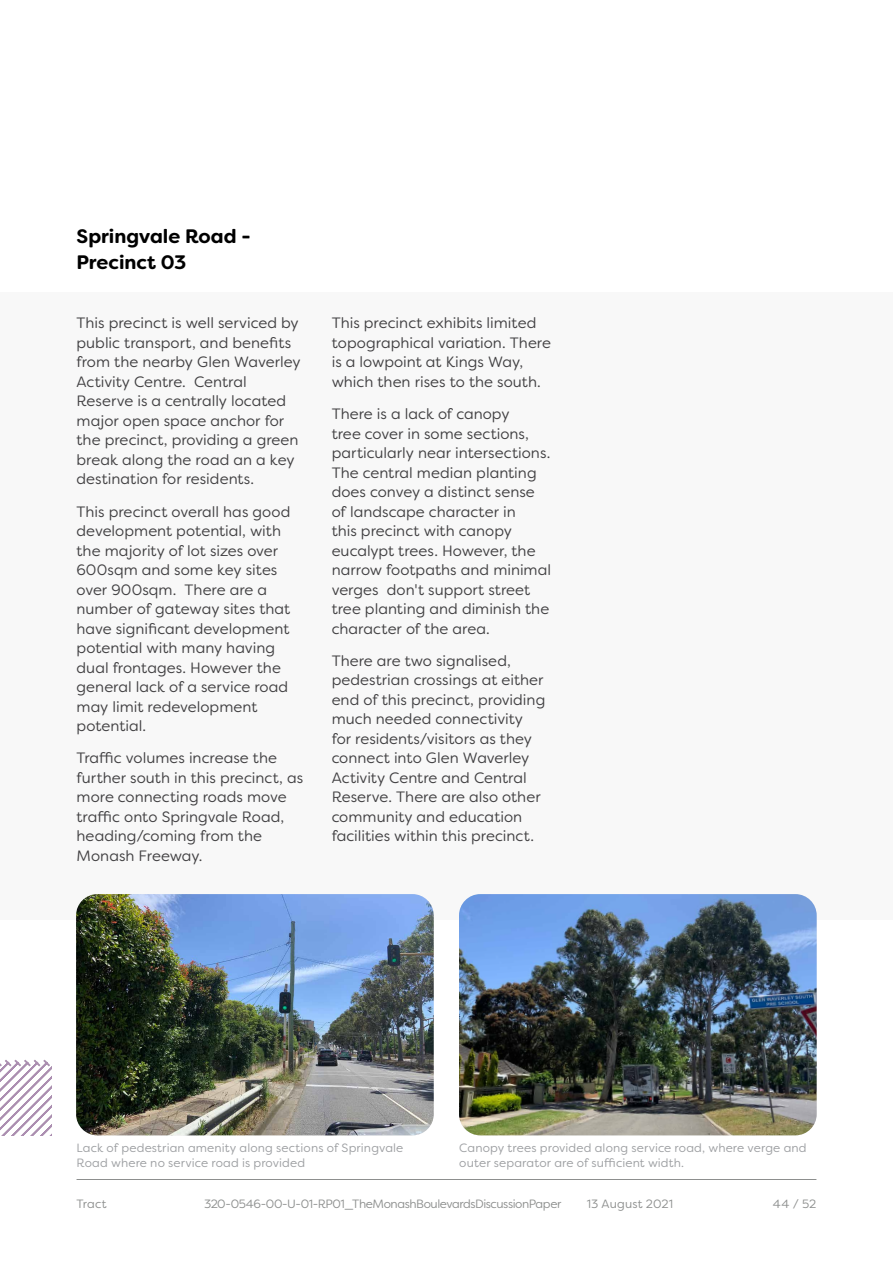
<style>
.page{position:relative;width:893px;height:1263px;background:#fff}
.page>*{position:absolute;margin:0;border:0;box-sizing:border-box;transform-origin:0 0}
.t1{font:700 19.5px/25.5px "Filson Soft";color:#000}
.t2{font:15px/19.5px "Filson Soft";color:#414042}
.t3{font:12px/15px "Filson Soft";letter-spacing:.01em;color:#9d9fa2}
.t4{font:12px "Filson Soft";letter-spacing:-.035em;color:#8d8f8e}
.t5{font:12px "Filson Soft";letter-spacing:.01em;color:#8d8f8e}
</style>
<div class="page">
<div style="left:0;top:292px;width:893px;height:628px;background:#f8f8f8"></div>
<svg style="left:0;top:1059px;width:51px;height:76px"></svg>
<img style="left:459px;top:894px;width:358px;height:241px">
<img style="left:76px;top:894px;width:358px;height:241px">
<hr style="left:77px;top:1179px;width:739px;height:1px;background:#8d8f8e">
<h1 class="t1" style="left:77px;top:223px;width:176px">Springvale Road -<br>Precinct 03</h1>
<p class="t2" style="left:77px;top:313px;width:226px">This precinct is well serviced by public transport, and benefits from the nearby Glen Waverley<br>Activity Centre. Central<br>Reserve is a centrally located major open space anchor for the precinct, providing a green break along the road an a key destination for residents.</p>
<p class="t2" style="left:77px;top:502px;width:215px">This precinct overall has good development potential, with the majority of lot sizes over<br>600sqm and some key sites over 900sqm. There are a number of gateway sites that have significant development potential with many having dual frontages. However the general lack of a service road may limit redevelopment potential.</p>
<p class="t2" style="left:77px;top:748px;width:228px">Traffic volumes increase the further south in this precinct, as more connecting roads move traffic onto Springvale Road, heading/coming from the<br>Monash Freeway.</p>
<p class="t2" style="left:332px;top:313px;width:221px">This precinct exhibits limited topographical variation. There is a lowpoint at Kings Way, which then rises to the south.</p>
<p class="t2" style="left:332px;top:404px;width:221px">There is a lack of canopy<br>tree cover in some sections, particularly near intersections.<br>The central median planting does convey a distinct sense of landscape character in<br>this precinct with canopy eucalypt trees. However, the narrow footpaths and minimal verges don't support street tree planting and diminish the character of the area.</p>
<p class="t2" style="left:332px;top:651px;width:215px">There are two signalised, pedestrian crossings at either end of this precinct, providing much needed connectivity for residents/visitors as they connect into Glen Waverley<br>Activity Centre and Central<br>Reserve. There are also other community and education facilities within this precinct.</p>
<p class="t3" style="left:77px;top:1140px;width:328px">Lack of pedestrian amenity along sections of Springvale<br>Road where no service road is provided</p>
<p class="t3" style="left:459px;top:1140px;width:349px">Canopy trees provided along service road, where verge and outer separator are of sufficient width.</p>
<p class="t4" style="left:77px;top:1196px;width:32px">Tract</p>
<p class="t4" style="left:204px;top:1196px;width:359px">320-0546-00-U-01-RP01_The Monash Boulevards Discussion Paper</p>
<p class="t5" style="left:587px;top:1196px;width:88px">13 August 2021</p>
<p class="t4" style="left:773px;top:1196px;width:45px">44 / 52</p>
</div>
